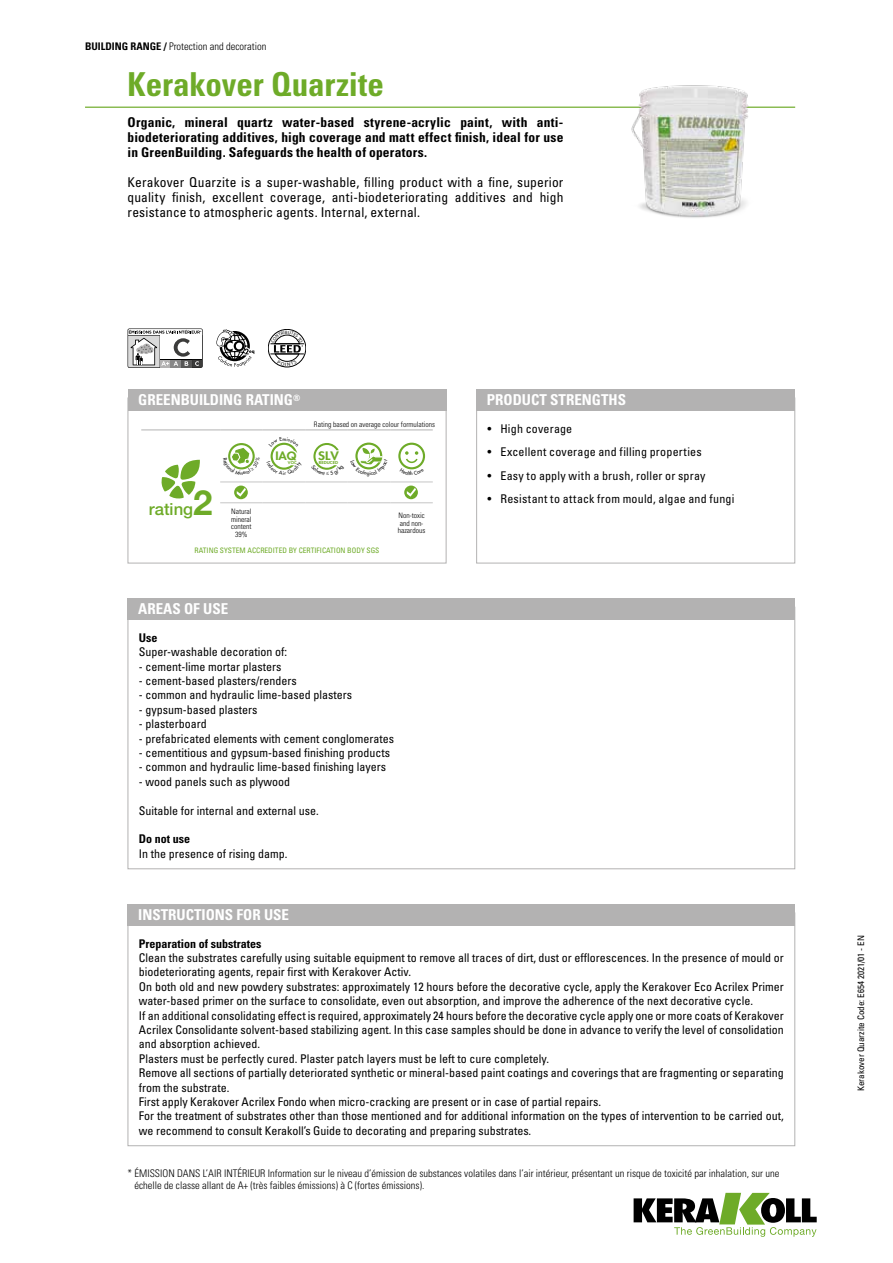
<style>
.page{position:relative;width:893px;height:1263px;background:#fff}
.page>*{position:absolute;margin:0;border:0;box-sizing:border-box;transform-origin:0 0}
.t1{font:700 condensed 33px "Univers LT Std";letter-spacing:-.005em;color:#6eab28}
.t2{font:500 16.65px "Helvetica Neue LT Std";color:#6eab28}
.t3{font:700 condensed 15px "Univers LT Std";color:#fff}
.t4{font:condensed 13.5px/15px "Univers LT Std";letter-spacing:.015em;color:#000;text-align:justify}
.t5{font:700 condensed 13.5px/15px "Univers LT Std";letter-spacing:.015em;color:#000;text-align:justify}
.t6{font:condensed 12px/14.4px "Univers LT Std";color:#000}
.t7{font:condensed 12px "Univers LT Std";letter-spacing:.02em;color:#000}
.t8{font:700 condensed 12px "Univers LT Std";color:#000}
.t9{font:800 11.4px "Futura Std";color:#6eab28;scale:1.15 1}
.t10{font:800 11.1px "Futura Std";color:#6eab28;scale:1.11 1}
.t11{font:300 condensed 10.5px/12px "Univers LT Std";color:#000}
.t12{font:condensed 9px "Univers LT Std";color:#000}
.t13{font:300 condensed 7.5px/7.5px "Univers LT Std";color:#000;text-align:center}
.t14{font:condensed 7.5px "Univers LT Std";color:#6eab28}
.t15{font:800 3.9px "Futura Std";color:#6eab28;scale:1.2 1}
.t16{font:800 3.9px "Futura Std";color:#6eab28;scale:1.11 1}
.s1{font-weight:700}
.s2{font-size:11.4px}
.s3{font-weight:700;font-size:34.8px}
</style>
<div class="page">
<svg style="left:634px;top:1193px;width:183px;height:44px"></svg>
<hr style="left:85px;top:107px;width:710px;height:1px;background:#6eab28">
<svg style="left:216px;top:329px;width:38px;height:38px"></svg>
<div style="left:268px;top:329px;width:38px;height:38px;border:1px solid #000;border-radius:50%"></div>
<hr style="left:270px;top:354px;width:34px;height:1px;background:#000">
<hr style="left:270px;top:343px;width:34px;height:1px;background:#000">
<div style="left:476px;top:398px;width:319px;height:165px;border:1px solid #b3b2b2"></div>
<div style="left:476px;top:389px;width:319px;height:21px;background:#b3b2b2"></div>
<svg style="left:128px;top:328px;width:75px;height:40px"></svg>
<svg style="left:128px;top:329px;width:74px;height:38px"></svg>
<div style="left:128px;top:598px;width:667px;height:22px;background:#b3b2b2"></div>
<div style="left:128px;top:904px;width:667px;height:21px;background:#b3b2b2"></div>
<img style="left:622px;top:85px;width:144px;height:133px">
<div style="left:128px;top:398px;width:318px;height:165px;border:1px solid #b3b2b2"></div>
<div style="left:128px;top:389px;width:318px;height:21px;background:#b3b2b2"></div>
<hr style="left:220px;top:482px;width:43px;height:1px;background:#c6c6c6">
<hr style="left:263px;top:482px;width:42px;height:1px;background:#c6c6c6">
<hr style="left:305px;top:482px;width:43px;height:1px;background:#c6c6c6">
<hr style="left:348px;top:482px;width:42px;height:1px;background:#c6c6c6">
<hr style="left:390px;top:482px;width:43px;height:1px;background:#c6c6c6">
<hr style="left:220px;top:502px;width:43px;height:1px;background:#c6c6c6">
<hr style="left:263px;top:502px;width:42px;height:1px;background:#c6c6c6">
<hr style="left:305px;top:502px;width:43px;height:1px;background:#c6c6c6">
<hr style="left:348px;top:502px;width:42px;height:1px;background:#c6c6c6">
<hr style="left:390px;top:502px;width:43px;height:1px;background:#c6c6c6">
<hr style="left:141px;top:429px;width:79px;height:1px;background:#b3b2b2">
<hr style="left:220px;top:429px;width:43px;height:1px;background:#b3b2b2">
<hr style="left:263px;top:429px;width:42px;height:1px;background:#b3b2b2">
<hr style="left:305px;top:429px;width:43px;height:1px;background:#b3b2b2">
<hr style="left:348px;top:429px;width:42px;height:1px;background:#b3b2b2">
<hr style="left:390px;top:429px;width:43px;height:1px;background:#b3b2b2">
<svg style="left:161px;top:460px;width:39px;height:39px"></svg>
<div style="left:228px;top:443px;width:27px;height:26px;border:2px solid #6eab28;border-radius:50%"></div>
<div style="left:355px;top:443px;width:27px;height:26px;border:2px solid #6eab28;border-radius:50%"></div>
<div style="left:398px;top:443px;width:27px;height:26px;border:2px solid #6eab28;border-radius:50%"></div>
<svg style="left:234px;top:486px;width:14px;height:13px"></svg>
<svg style="left:237px;top:488px;width:9px;height:9px"></svg>
<svg style="left:404px;top:486px;width:14px;height:13px"></svg>
<svg style="left:407px;top:488px;width:9px;height:9px"></svg>
<svg style="left:271px;top:331px;width:32px;height:35px"></svg>
<svg style="left:228px;top:447px;width:27px;height:23px"></svg>
<svg style="left:270px;top:442px;width:28px;height:28px"></svg>
<svg style="left:313px;top:443px;width:26px;height:27px"></svg>
<svg style="left:355px;top:448px;width:28px;height:22px"></svg>
<svg style="left:400px;top:451px;width:24px;height:19px"></svg>
<p class="t11" style="left:85px;top:40px;width:183px"><span class="s1">BUILDING RANGE /</span> Protection and decoration</p>
<h1 class="t1" style="left:128px;top:64px;width:258px">Kerakover Quarzite</h1>
<p class="t5" style="left:128px;top:114px;width:437px">Organic, mineral quartz water-based styrene-acrylic paint, with anti&shy;biodeteriorating additives, high coverage and matt effect finish, ideal for use in GreenBuilding. Safeguards the health of operators.</p>
<p class="t4" style="left:128px;top:174px;width:437px">Kerakover Quarzite is a super-washable, filling product with a fine, superior quality finish, excellent coverage, anti-biodeteriorating additives and high resistance to atmospheric agents. Internal, external.</p>
<p class="t3" style="left:138px;top:391px;width:164px">GREENBUILDING RATING<sup>®</sup></p>
<p class="t10" style="left:275px;top:449px;width:21px"><span class="s2">I</span>AQ</p>
<p class="t16" style="left:288px;top:460px;width:9px">VOC</p>
<p class="t13" style="left:314px;top:421px;width:123px">Rating based on average colour formulations</p>
<p class="t9" style="left:318px;top:448px;width:19px">SLV</p>
<p class="t15" style="left:319px;top:460px;width:18px">REDUCED</p>
<h2 class="t2" style="left:149px;top:499px;width:65px">rating<span class="s3">2</span></h2>
<p class="t13" style="left:231px;top:508px;width:22px">Natural mineral content<br>39%</p>
<p class="t13" style="left:398px;top:512px;width:29px;text-align:left">Non-toxic and non&shy;hazardous</p>
<p class="t14" style="left:195px;top:546px;width:186px">RATING SYSTEM ACCREDITED BY CERTIFICATION BODY SGS</p>
<p class="t3" style="left:138px;top:600px;width:92px">AREAS OF USE</p>
<p class="t8" style="left:139px;top:630px;width:20px">Use</p>
<p class="t6" style="left:139px;top:644px;width:150px">Super-washable decoration of:</p>
<p class="t6" style="left:139px;top:659px;width:144px">- cement-lime mortar plasters</p>
<p class="t6" style="left:139px;top:673px;width:159px">- cement-based plasters/renders</p>
<p class="t6" style="left:139px;top:688px;width:215px">- common and hydraulic lime-based plasters</p>
<p class="t6" style="left:139px;top:702px;width:120px">- gypsum-based plasters</p>
<p class="t6" style="left:139px;top:716px;width:69px">- plasterboard</p>
<p class="t6" style="left:139px;top:731px;width:257px">- prefabricated elements with cement conglomerates</p>
<p class="t6" style="left:139px;top:745px;width:253px">- cementitious and gypsum-based finishing products</p>
<p class="t6" style="left:139px;top:760px;width:249px">- common and hydraulic lime-based finishing layers</p>
<p class="t6" style="left:139px;top:774px;width:153px">- wood panels such as plywood</p>
<p class="t6" style="left:139px;top:803px;width:181px">Suitable for internal and external use.</p>
<p class="t8" style="left:139px;top:832px;width:53px">Do not use</p>
<p class="t6" style="left:139px;top:846px;width:150px">In the presence of rising damp.</p>
<p class="t3" style="left:138px;top:905px;width:152px">INSTRUCTIONS FOR USE</p>
<p class="t3" style="left:487px;top:391px;width:141px">PRODUCT STRENGTHS</p>
<p class="t6" style="left:488px;top:421px;width:86px">• High coverage</p>
<p class="t7" style="left:488px;top:444px;width:216px">• Excellent coverage and filling properties</p>
<p class="t7" style="left:488px;top:468px;width:219px">• Easy to apply with a brush, roller or spray</p>
<p class="t7" style="left:488px;top:491px;width:248px">• Resistant to attack from mould, algae and fungi</p>
<p class="t8" style="left:139px;top:936px;width:124px">Preparation of substrates</p>
<p class="t6" style="left:139px;top:950px;width:646px">Clean the substrates carefully using suitable equipment to remove all traces of dirt, dust or efflorescences. In the presence of mould or biodeteriorating agents, repair first with Kerakover Activ.<br>On both old and new powdery substrates: approximately 12 hours before the decorative cycle, apply the Kerakover Eco Acrilex Primer water-based primer on the surface to consolidate, even out absorption, and improve the adherence of the next decorative cycle.<br>If an additional consolidating effect is required, approximately 24 hours before the decorative cycle apply one or more coats of Kerakover Acrilex Consolidante solvent-based stabilizing agent. In this case samples should be done in advance to verify the level of consolidation and absorption achieved.<br>Plasters must be perfectly cured. Plaster patch layers must be left to cure completely.<br>Remove all sections of partially deteriorated synthetic or mineral-based paint coatings and coverings that are fragmenting or separating from the substrate.<br>First apply Kerakover Acrilex Fondo when micro-cracking are present or in case of partial repairs.<br>For the treatment of substrates other than those mentioned and for additional information on the types of intervention to be carried out, we recommend to consult Kerakoll’s Guide to decorating and preparing substrates.</p>
<p class="t11" style="left:135px;top:1167px;width:646px;text-indent:-7px">* ÉMISSION DANS L’AIR INTÉRIEUR Information sur le niveau d’émission de substances volatiles dans l’air intérieur, présentant un risque de toxicité par inhalation, sur une échelle de classe allant de A+ (très faibles émissions) à C (fortes émissions).</p>
<p class="t12" style="left:855px;top:1091px;width:157px;rotate:-90deg">Kerakover Quarzite Code: E654 2021/01 - EN</p>
</div>
